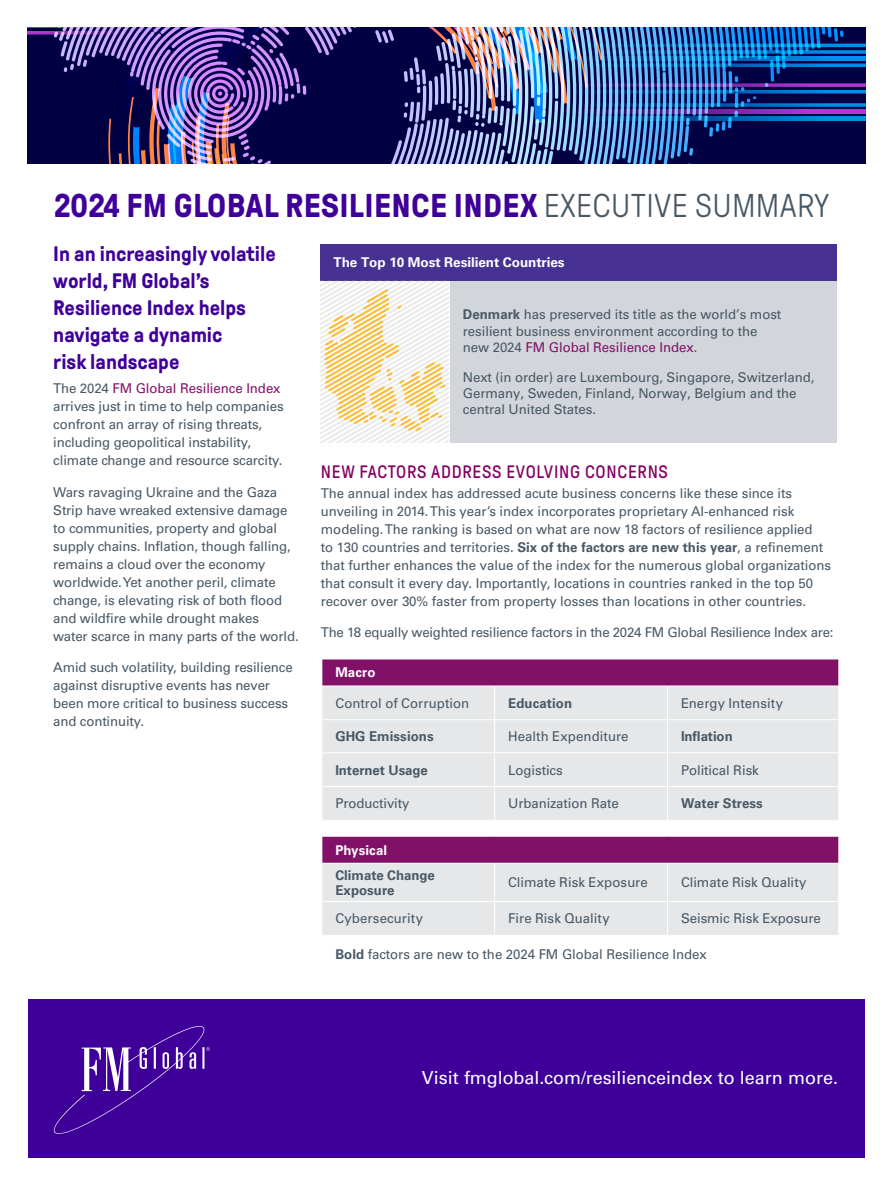
<style>
.page{position:relative;width:893px;height:1188px;background:#fff}
.page>*{position:absolute;margin:0;border:0;box-sizing:border-box;transform-origin:0 0}
.t1{font:700 33px "GT Pressura Pro";letter-spacing:.01em;color:#3f0099}
.t2{font:700 21px/27px "GT Pressura Pro";color:#3f0099}
.t3{font:18px "Univers LT Std";letter-spacing:-.005em;color:#fff}
.t4{font:18px "GT Pressura Pro";letter-spacing:.04em;color:#860164}
.t5{font:13.5px/18px "Univers LT Std";letter-spacing:-.005em;color:#485865}
.t6{font:700 13.5px/15px "Univers LT Std";color:#485865}
.t7{font:700 13.5px "Univers LT Std";letter-spacing:-.005em;color:#fff}
.s1{font-weight:300;color:#485865}
.s2{color:#811167}
.s3{font-weight:700}
</style>
<div class="page">
<img style="left:27px;top:27px;width:839px;height:136px">
<div style="left:28px;top:999px;width:836px;height:159px;background:#3f0099"></div>
<svg style="left:54px;top:1026px;width:156px;height:108px"></svg>
<div style="left:320px;top:244px;width:517px;height:37px;background:#473192"></div>
<div style="left:449px;top:281px;width:388px;height:162px;background:#d2d6da"></div>
<svg style="left:320px;top:281px;width:129px;height:162px"></svg>
<div style="left:322px;top:659px;width:517px;height:27px;background:#811167"></div>
<svg style="left:323px;top:687px;width:515px;height:248px;background:#e6e8ea"></svg>
<div style="left:322px;top:836px;width:517px;height:27px;background:#811167"></div>
<hr style="left:322px;top:659px;width:173px;height:1px;background:#fff">
<svg style="left:322px;top:659px;width:1px;height:27px"></svg>
<hr style="left:495px;top:659px;width:172px;height:1px;background:#fff">
<hr style="left:667px;top:659px;width:172px;height:1px;background:#fff">
<svg style="left:838px;top:659px;width:1px;height:27px"></svg>
<hr style="left:494px;top:686px;width:1px;height:34px;background:#fff">
<hr style="left:667px;top:686px;width:1px;height:34px;background:#fff">
<hr style="left:322px;top:719px;width:173px;height:1px;background:#fff">
<hr style="left:495px;top:719px;width:172px;height:1px;background:#fff">
<hr style="left:494px;top:720px;width:1px;height:33px;background:#fff">
<hr style="left:667px;top:719px;width:172px;height:1px;background:#fff">
<hr style="left:667px;top:720px;width:1px;height:33px;background:#fff">
<hr style="left:322px;top:753px;width:173px;height:1px;background:#fff">
<hr style="left:495px;top:753px;width:172px;height:1px;background:#fff">
<hr style="left:494px;top:753px;width:1px;height:33px;background:#fff">
<hr style="left:667px;top:753px;width:172px;height:1px;background:#fff">
<hr style="left:667px;top:753px;width:1px;height:33px;background:#fff">
<hr style="left:322px;top:786px;width:173px;height:1px;background:#fff">
<hr style="left:495px;top:786px;width:172px;height:1px;background:#fff">
<hr style="left:494px;top:787px;width:1px;height:33px;background:#fff">
<hr style="left:667px;top:786px;width:172px;height:1px;background:#fff">
<hr style="left:667px;top:787px;width:1px;height:33px;background:#fff">
<hr style="left:322px;top:820px;width:173px;height:1px;background:#fff">
<hr style="left:495px;top:820px;width:172px;height:1px;background:#fff">
<hr style="left:667px;top:820px;width:172px;height:1px;background:#fff">
<hr style="left:322px;top:836px;width:173px;height:1px;background:#fff">
<svg style="left:322px;top:836px;width:1px;height:27px"></svg>
<hr style="left:495px;top:836px;width:172px;height:1px;background:#fff">
<hr style="left:667px;top:836px;width:172px;height:1px;background:#fff">
<svg style="left:838px;top:836px;width:1px;height:27px"></svg>
<hr style="left:322px;top:863px;width:173px;height:1px;background:#fff">
<hr style="left:495px;top:863px;width:172px;height:1px;background:#fff">
<hr style="left:494px;top:863px;width:1px;height:38px;background:#fff">
<hr style="left:667px;top:863px;width:172px;height:1px;background:#fff">
<hr style="left:667px;top:863px;width:1px;height:38px;background:#fff">
<hr style="left:322px;top:901px;width:173px;height:1px;background:#fff">
<hr style="left:495px;top:901px;width:172px;height:1px;background:#fff">
<hr style="left:494px;top:902px;width:1px;height:33px;background:#fff">
<hr style="left:667px;top:901px;width:172px;height:1px;background:#fff">
<hr style="left:667px;top:902px;width:1px;height:33px;background:#fff">
<h1 class="t1" style="left:54px;top:188px;width:777px">2024 FM GLOBAL RESILIENCE INDEX <span class="s1">EXECUTIVE SUMMARY</span></h1>
<h2 class="t2" style="left:53px;top:240px;width:224px">In an increasingly volatile world, FM Global’s<br>Resilience Index helps navigate a dynamic<br>risk landscape</h2>
<p class="t5" style="left:53px;top:380px;width:232px">The 2024 <span class="s2">FM Global Resilience Index </span>arrives just in time to help companies confront an array of rising threats, including geopolitical instability, climate change and resource scarcity.</p>
<p class="t5" style="left:53px;top:483px;width:247px">Wars ravaging Ukraine and the Gaza Strip have wreaked extensive damage to communities, property and global supply chains. Inflation, though falling, remains a cloud over the economy worldwide. Yet another peril, climate change, is elevating risk of both flood and wildfire while drought makes<br>water scarce in many parts of the world.</p>
<p class="t5" style="left:53px;top:659px;width:241px">Amid such volatility, building resilience against disruptive events has never been more critical to business success and continuity.</p>
<p class="t7" style="left:334px;top:255px;width:233px">The Top 10 Most Resilient Countries</p>
<p class="t5" style="left:463px;top:307px;width:320px;line-height:16.2px"><span class="s3">Denmark</span> has preserved its title as the world’s most resilient business environment according to the new 2024 <span class="s2">FM Global Resilience Index</span>.</p>
<p class="t5" style="left:463px;top:369px;width:353px;line-height:16.2px">Next (in order) are Luxembourg, Singapore, Switzerland,<br>Germany, Sweden, Finland, Norway, Belgium and the central United States.</p>
<h3 class="t4" style="left:321px;top:462px;width:348px">NEW FACTORS ADDRESS EVOLVING CONCERNS</h3>
<p class="t5" style="left:321px;top:484px;width:512px">The annual index has addressed acute business concerns like these since its unveiling in 2014. This year’s index incorporates proprietary AI-enhanced risk modeling. The ranking is based on what are now 18 factors of resilience applied<br>to 130 countries and territories. <span class="s3">Six of the factors are new this year</span>, a refinement that further enhances the value of the index for the numerous global organizations that consult it every day. Importantly, locations in countries ranked in the top 50 recover over 30% faster from property losses than locations in other countries.</p>
<p class="t5" style="left:321px;top:624px;width:514px">The 18 equally weighted resilience factors in the 2024 FM Global Resilience Index are:</p>
<p class="t7" style="left:335px;top:665px;width:42px">Macro</p>
<p class="t5" style="left:335px;top:694px;width:135px">Control of Corruption</p>
<p class="t6" style="left:508px;top:696px;width:65px">Education</p>
<p class="t5" style="left:681px;top:694px;width:104px">Energy Intensity</p>
<p class="t6" style="left:335px;top:729px;width:100px">GHG Emissions</p>
<p class="t5" style="left:508px;top:727px;width:122px">Health Expenditure</p>
<p class="t6" style="left:681px;top:729px;width:53px">Inflation</p>
<p class="t6" style="left:335px;top:762px;width:94px">Internet Usage</p>
<p class="t5" style="left:508px;top:761px;width:56px">Logistics</p>
<p class="t5" style="left:681px;top:761px;width:79px">Political Risk</p>
<p class="t5" style="left:335px;top:795px;width:76px">Productivity</p>
<p class="t5" style="left:508px;top:795px;width:112px">Urbanization Rate</p>
<p class="t6" style="left:681px;top:796px;width:83px">Water Stress</p>
<p class="t7" style="left:335px;top:842px;width:53px">Physical</p>
<p class="t6" style="left:335px;top:868px;width:101px">Climate Change<br>Exposure</p>
<p class="t5" style="left:508px;top:874px;width:141px">Climate Risk Exposure</p>
<p class="t5" style="left:681px;top:874px;width:127px">Climate Risk Quality</p>
<p class="t5" style="left:335px;top:910px;width:89px">Cybersecurity</p>
<p class="t5" style="left:508px;top:910px;width:103px">Fire Risk Quality</p>
<p class="t5" style="left:681px;top:910px;width:141px">Seismic Risk Exposure</p>
<p class="t5" style="left:335px;top:945px;width:373px"><span class="s3">Bold</span> factors are new to the 2024 FM Global Resilience Index</p>
<h3 class="t3" style="left:422px;top:1067px;width:418px">Visit fmglobal.com/resilienceindex to learn more.</h3>
</div>
